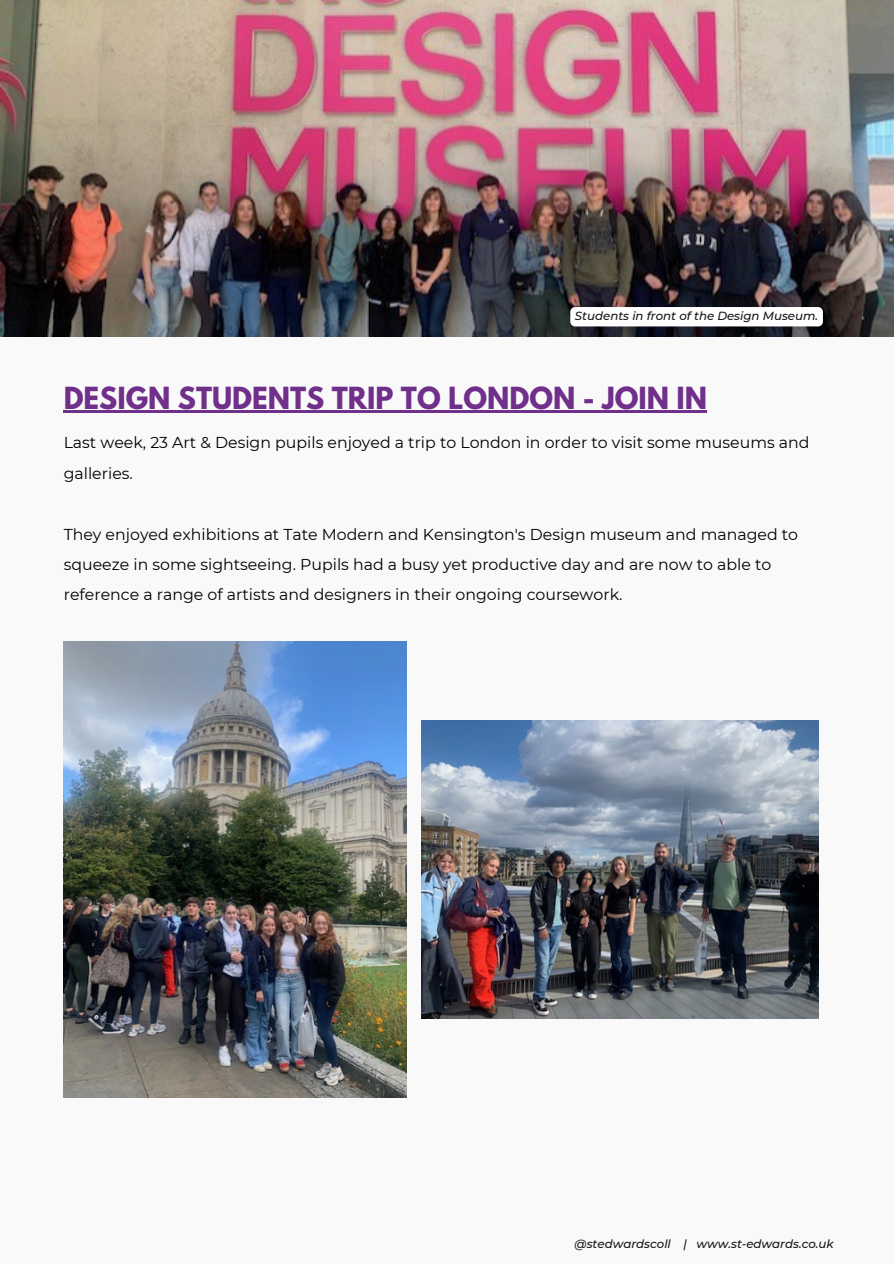
<style>
.page{position:relative;width:894px;height:1264px;background:#fff}
.page>*{position:absolute;margin:0;border:0;box-sizing:border-box;transform-origin:0 0}
.t1{font:700 27px "League Spartan";color:#702f8a}
.t2{font:15.75px/30.3px "Montserrat";color:#000}
.t3{font:italic 500 11.7px "Montserrat";color:#171310}
</style>
<div class="page">
<div style="left:0;top:0;width:893px;height:1263px;background:#f9f9f9"></div>
<img style="left:0;top:0;width:893px;height:336px">
<img style="left:64px;top:641px;width:342px;height:456px">
<img style="left:421px;top:720px;width:396px;height:298px">
<hr style="left:64px;top:411px;width:643px;height:2px;background:#702f8a">
<div style="left:570px;top:307px;width:252px;height:19px;background:#fff;border-radius:5px"></div>
<p class="t3" style="left:575px;top:309px;width:245px">Students in front of the Design Museum.</p>
<p class="t1" style="left:64px;top:384px;width:644px">DESIGN STUDENTS TRIP TO LONDON - JOIN IN</p>
<h2 class="t2" style="left:64px;top:427px;width:747px">Last week, 23 Art &amp; Design pupils enjoyed a trip to London in order to visit some museums and galleries.</h2>
<p class="t2" style="left:64px;top:518px;width:735px">They enjoyed exhibitions at Tate Modern and Kensington's Design museum and managed to squeeze in some sightseeing. Pupils had a busy yet productive day and are now to able to reference a range of artists and designers in their ongoing coursework.</p>
<h2 class="t3" style="left:574px;top:1236px;width:260px">@stedwardscoll | www.st-edwards.co.uk</h2>
</div>
